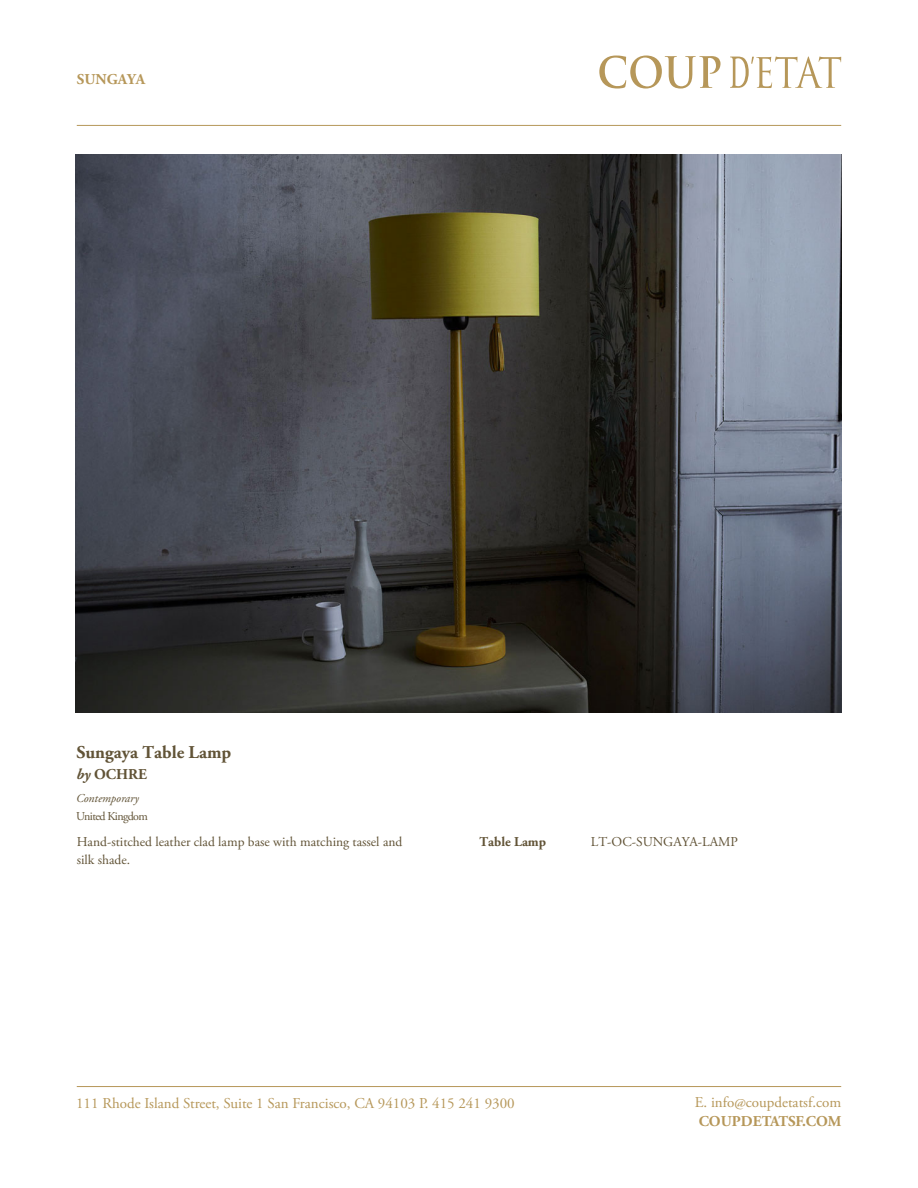
<style>
.page{position:relative;width:918px;height:1188px;background:#fff}
.page>*{position:absolute;margin:0;border:0;box-sizing:border-box;transform-origin:0 0}
.t1{font:700 18px "Adobe Garamond Pro";color:#615336}
.t2{font:15px "Adobe Garamond Pro";color:#b69759}
.t3{font:700 15px "Adobe Garamond Pro";color:#b69759}
.t4{font:700 15px "Adobe Garamond Pro";color:#615336}
.t5{font:13.5px/18px "Adobe Garamond Pro";color:#615336}
.t6{font:700 13.5px "Adobe Garamond Pro";color:#615336}
.t7{font:12px "Adobe Garamond Pro";letter-spacing:-.055em;color:#615336}
.t8{font:italic 12px "Adobe Garamond Pro";color:#615336}
.s1{font-style:italic}
</style>
<div class="page">
<svg style="left:599px;top:56px;width:122px;height:33px"></svg>
<svg style="left:730px;top:56px;width:111px;height:32px"></svg>
<hr style="left:77px;top:1086px;width:764px;height:1px;background:#b69759">
<hr style="left:77px;top:125px;width:764px;height:1px;background:#b69759">
<img style="left:76px;top:154px;width:765px;height:558px">
<p class="t3" style="left:77px;top:71px;width:70px">SUNGAYA</p>
<h1 class="t1" style="left:76px;top:742px;width:156px">Sungaya Table Lamp</h1>
<p class="t4" style="left:76px;top:765px;width:72px"><span class="s1">by</span> OCHRE</p>
<p class="t8" style="left:76px;top:791px;width:64px">Contemporary</p>
<p class="t7" style="left:76px;top:809px;width:73px">United Kingdom</p>
<p class="t5" style="left:77px;top:834px;width:327px">Hand-stitched leather clad lamp base with matching tassel and silk shade.</p>
<p class="t6" style="left:480px;top:834px;width:68px">Table Lamp</p>
<p class="t5" style="left:591px;top:834px;width:148px">LT-OC-SUNGAYA-LAMP</p>
<p class="t2" style="left:76px;top:1095px;width:440px">111 Rhode Island Street, Suite 1 San Francisco, CA 94103 P. 415 241 9300</p>
<p class="t2" style="left:695px;top:1094px;width:148px">E. info@coupdetatsf.com</p>
<p class="t3" style="left:699px;top:1113px;width:144px">COUPDETATSF.COM</p>
</div>
